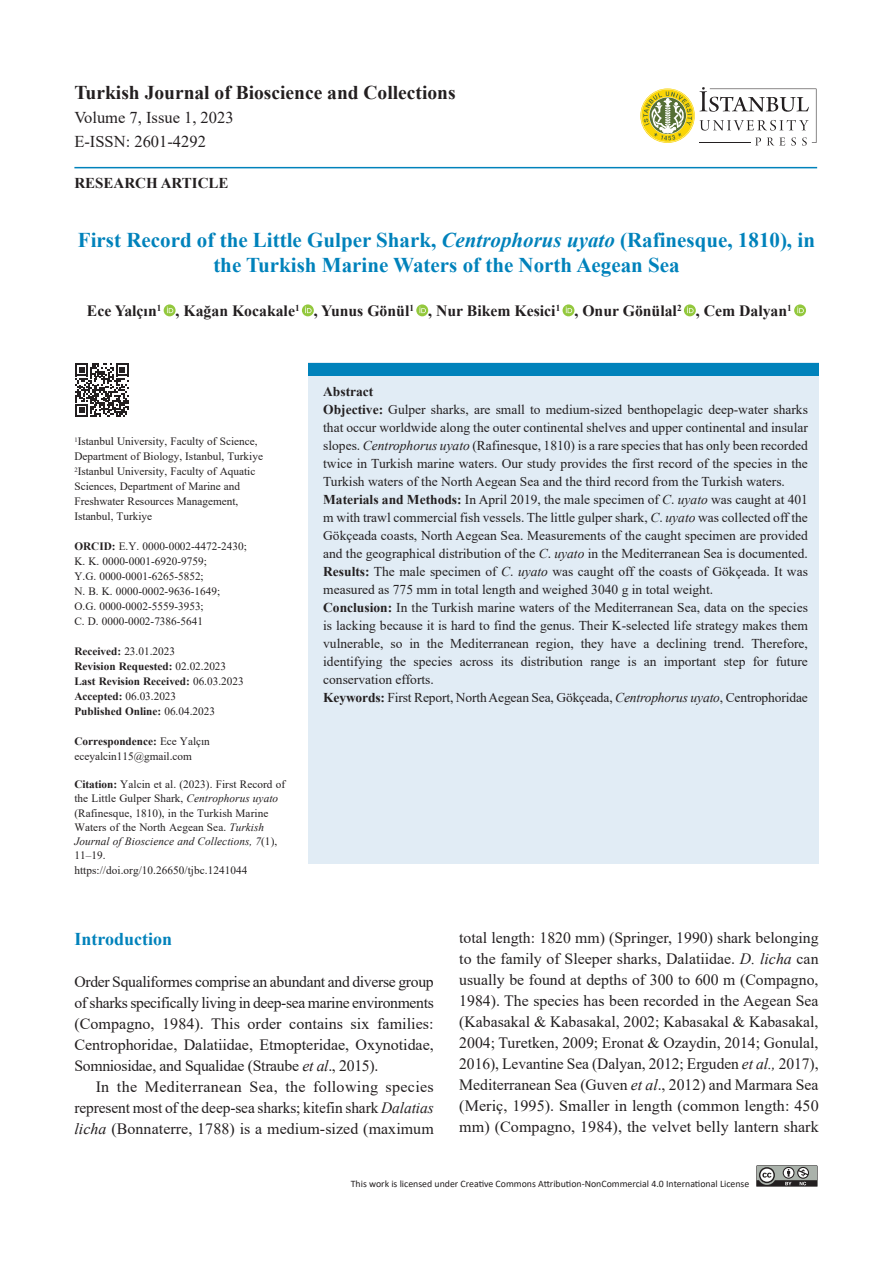
<style>
.page{position:relative;width:893px;height:1263px;background:#fff}
.page>*{position:absolute;margin:0;border:0;box-sizing:border-box;transform-origin:0 0}
.AnaBaslik{font:700 21px/25.2px "Times New Roman";color:#0082bb;text-align:center}
.t1{font:700 19.5px "Times New Roman";color:#231f20}
.MetinAnaBaslik{font:700 18px "Times New Roman";color:#0082bb}
.t2{font:16.5px "Times New Roman";color:#231f20}
.AnaMetin{font:15.75px/21px "Times New Roman";letter-spacing:.005em;color:#231f20;text-align:justify}
.Yazarlar{font:700 15.75px "Times New Roman";color:#231f20}
.t3{font:700 15px "Times New Roman";color:#231f20}
.t4{font:13.5px/18px "Times New Roman";color:#231f20;text-align:justify}
.t5{font:700 13.5px "Times New Roman";color:#231f20}
.t6{font:11.25px/15px "Times New Roman";color:#231f20}
.t7{font:700 11.25px "Times New Roman";color:#231f20}
.t8{font:9.9px "Calibri";color:#231f20}
.s1{font-style:italic}
.s2{font-weight:700}
.s3{font-weight:400}
</style>
<div class="page">
<svg style="left:640px;top:87px;width:176px;height:59px"></svg>
<svg style="left:164px;top:304px;width:12px;height:12px"></svg>
<svg style="left:167px;top:307px;width:6px;height:6px"></svg>
<svg style="left:302px;top:304px;width:12px;height:12px"></svg>
<svg style="left:305px;top:307px;width:7px;height:6px"></svg>
<svg style="left:416px;top:304px;width:12px;height:12px"></svg>
<svg style="left:419px;top:307px;width:7px;height:6px"></svg>
<svg style="left:563px;top:304px;width:11px;height:12px"></svg>
<svg style="left:566px;top:307px;width:6px;height:6px"></svg>
<svg style="left:684px;top:304px;width:12px;height:12px"></svg>
<svg style="left:687px;top:307px;width:7px;height:6px"></svg>
<svg style="left:794px;top:304px;width:12px;height:12px"></svg>
<svg style="left:797px;top:307px;width:7px;height:6px"></svg>
<div style="left:308px;top:363px;width:511px;height:501px;background:#e1ecf5"></div>
<div style="left:308px;top:363px;width:511px;height:12px;background:#0082bb"></div>
<hr style="left:74px;top:167px;width:743px;height:1px;background:#0082bb">
<svg style="left:75px;top:363px;width:54px;height:54px"></svg>
<svg style="left:756px;top:1165px;width:61px;height:21px"></svg>
<p class="t1" style="left:74px;top:79px;width:383px">Turkish Journal of Bioscience and Collections</p>
<p class="t2" style="left:74px;top:106px;width:161px">Volume 7, Issue 1, 2023</p>
<p class="t2" style="left:74px;top:130px;width:133px">E-ISSN: 2601-4292</p>
<p class="t3" style="left:74px;top:172px;width:156px">RESEARCH ARTICLE</p>
<p class="AnaBaslik" style="left:78px;top:227px;width:738px">First Record of the Little Gulper Shark, <span class="s1">Centrophorus uyato</span> (Rafinesque, 1810), in the Turkish Marine Waters of the North Aegean Sea</p>
<p class="Yazarlar" style="left:87px;top:300px;width:706px">Ece Yalçın<sup>1</sup> , Kağan Kocakale<sup>1</sup> , Yunus Gönül<sup>1</sup> , Nur Bikem Kesici<sup>1</sup> , Onur Gönülal<sup>2</sup> , Cem Dalyan<sup>1</sup></p>
<p class="t6" style="left:74px;top:434px;width:190px"><sup>1</sup>Istanbul University, Faculty of Science,<br>Department of Biology, Istanbul, Turkiye</p>
<p class="t6" style="left:74px;top:464px;width:182px"><sup>2</sup>Istanbul University, Faculty of Aquatic Sciences, Department of Marine and Freshwater Resources Management, Istanbul, Turkiye</p>
<p class="t6" style="left:74px;top:539px;width:174px"><span class="s2">ORCID:</span> E.Y. 0000-0002-4472-2430;<br>K. K. 0000-0001-6920-9759;<br>Y.G. 0000-0001-6265-5852;<br>N. B. K. 0000-0002-9636-1649;<br>O.G. 0000-0002-5559-3953;<br>C. D. 0000-0002-7386-5641</p>
<p class="t6" style="left:74px;top:644px;width:102px"><span class="s2">Received:</span> 23.01.2023</p>
<p class="t7" style="left:74px;top:659px;width:153px">Revision Requested: <span class="s3">02.02.2023</span></p>
<p class="t7" style="left:74px;top:674px;width:171px">Last Revision Received: <span class="s3">06.03.2023</span></p>
<p class="t6" style="left:74px;top:689px;width:103px"><span class="s2">Accepted:</span> 06.03.2023</p>
<p class="t7" style="left:74px;top:704px;width:142px">Published Online: <span class="s3">06.04.2023</span></p>
<p class="t7" style="left:74px;top:733px;width:137px">Correspondence: <span class="s3">Ece Yalçın</span></p>
<p class="t6" style="left:74px;top:748px;width:119px">eceyalcin115@gmail.com</p>
<p class="t6" style="left:74px;top:777px;width:212px;line-height:14.2px"><span class="s2">Citation:</span> Yalcin et al. (2023). First Record of the Little Gulper Shark, <span class="s1">Centrophorus uyato </span>(Rafinesque, 1810), in the Turkish Marine Waters of the North Aegean Sea. <span class="s1">Turkish Journal of Bioscience and Collections, 7</span>(1), 11–19.<br>https://doi.org/10.26650/tjbc.1241044</p>
<p class="t5" style="left:323px;top:382px;width:52px">Abstract</p>
<p class="t4" style="left:323px;top:400px;width:486px"><span class="s2">Objective:</span> Gulper sharks, are small to medium-sized benthopelagic deep-water sharks that occur worldwide along the outer continental shelves and upper continental and insular slopes. <span class="s1">Centrophorus uyato</span> (Rafinesque, 1810) is a rare species that has only been recorded twice in Turkish marine waters. Our study provides the first record of the species in the Turkish waters of the North Aegean Sea and the third record from the Turkish waters.</p>
<p class="t4" style="left:323px;top:490px;width:486px"><span class="s2">Materials and Methods:</span> In April 2019, the male specimen of <span class="s1">C</span>. <span class="s1">uyato</span> was caught at 401 m with trawl commercial fish vessels. The little gulper shark, <span class="s1">C</span>. <span class="s1">uyato</span> was collected off the Gökçeada coasts, North Aegean Sea. Measurements of the caught specimen are provided and the geographical distribution of the <span class="s1">C</span>. <span class="s1">uyato</span> in the Mediterranean Sea is documented.</p>
<p class="t4" style="left:323px;top:562px;width:486px"><span class="s2">Results:</span> The male specimen of <span class="s1">C</span>. <span class="s1">uyato</span> was caught off the coasts of Gökçeada. It was measured as 775 mm in total length and weighed 3040 g in total weight.</p>
<p class="t4" style="left:323px;top:598px;width:486px"><span class="s2">Conclusion:</span> In the Turkish marine waters of the Mediterranean Sea, data on the species is lacking because it is hard to find the genus. Their K-selected life strategy makes them vulnerable, so in the Mediterranean region, they have a declining trend. Therefore, identifying the species across its distribution range is an important step for future conservation efforts.</p>
<p class="t4" style="left:323px;top:688px;width:486px"><span class="s2">Keywords:</span> First Report, North Aegean Sea, Gökçeada, <span class="s1">Centrophorus uyato</span>, Centrophoridae</p>
<p class="MetinAnaBaslik" style="left:74px;top:925px;width:99px">Introduction</p>
<p class="AnaMetin" style="left:74px;top:970px;width:361px">Order Squaliformes comprise an abundant and diverse group of sharks specifically living in deep-sea marine environments (Compagno, 1984). This order contains six families:<br>Centrophoridae, Dalatiidae, Etmopteridae, Oxynotidae, Somniosidae, and Squalidae (Straube <span class="s1">et al</span>., 2015).</p>
<p class="AnaMetin" style="left:74px;top:1075px;width:361px;text-indent:21px">In the Mediterranean Sea, the following species represent most of the deep-sea sharks; kitefin shark <span class="s1">Dalatias licha</span> (Bonnaterre, 1788) is a medium-sized (maximum</p>
<p class="AnaMetin" style="left:459px;top:927px;width:361px">total length: 1820 mm) (Springer, 1990) shark belonging to the family of Sleeper sharks, Dalatiidae. <span class="s1">D. licha</span> can usually be found at depths of 300 to 600 m (Compagno, 1984). The species has been recorded in the Aegean Sea (Kabasakal &amp; Kabasakal, 2002; Kabasakal &amp; Kabasakal, 2004; Turetken, 2009; Eronat &amp; Ozaydin, 2014; Gonulal, 2016), Levantine Sea (Dalyan, 2012; Erguden <span class="s1">et al.,</span> 2017), Mediterranean Sea (Guven <span class="s1">et al</span>., 2012) and Marmara Sea (Meriç, 1995). Smaller in length (common length: 450 mm) (Compagno, 1984), the velvet belly lantern shark</p>
<p class="t8" style="left:351px;top:1176px;width:400px">This work is licensed under Creative Commons Attribution-NonCommercial 4.0 International License</p>
</div>
